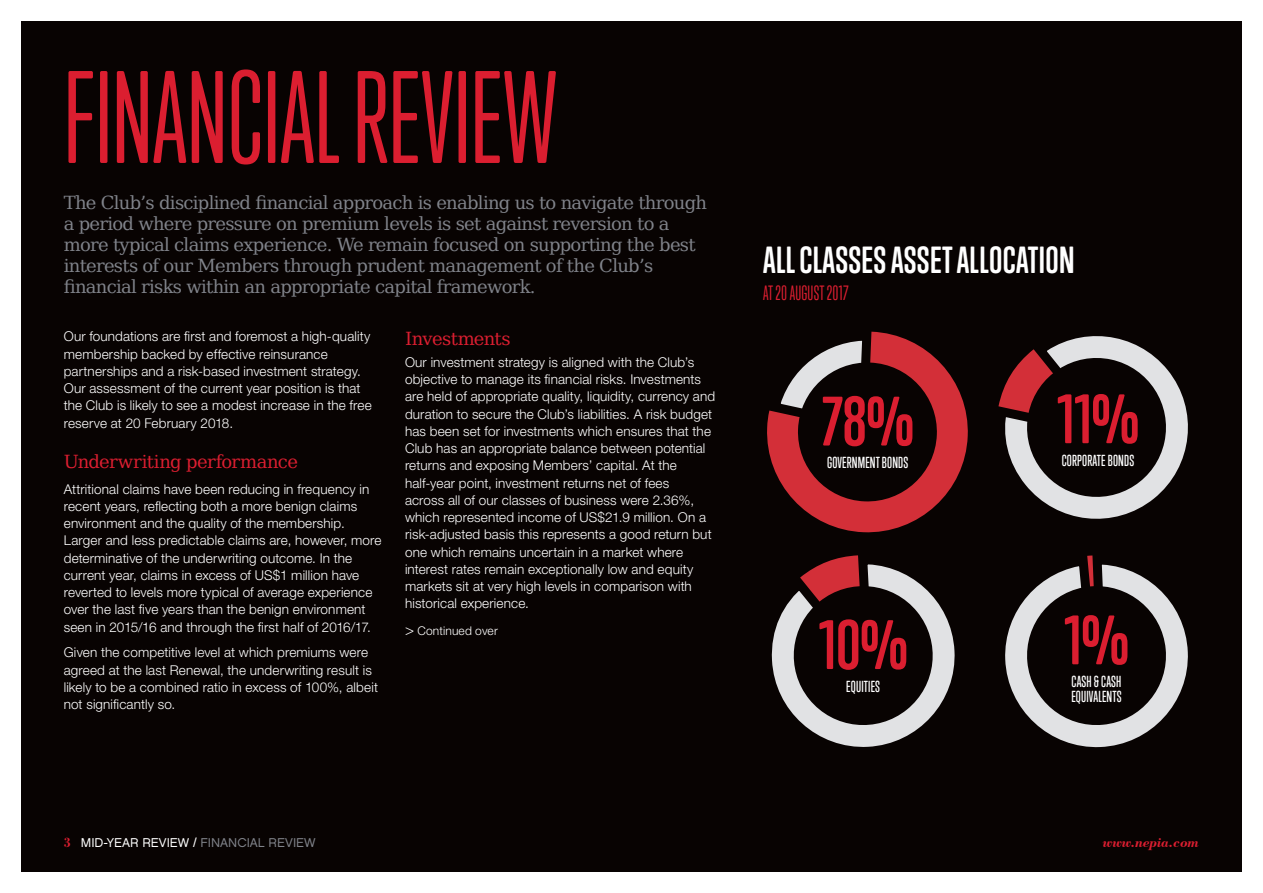
<style>
.page{position:relative;width:1263px;height:893px;background:#fff}
.page>*{position:absolute;margin:0;border:0;box-sizing:border-box;transform-origin:0 0}
.NORTH_-_Title{font:120px "Trump Soft Pro";color:#db1e30}
.NORTH_-_Bar_Chart{font:700 63.75px "Trump Soft Pro";color:#db1e30}
.NORTH_-_Header{font:700 34.5px "Trump Soft Pro";letter-spacing:.01em;color:#fff}
.NORTH_-_Header-2{font:18.9px "Trump Soft Pro";letter-spacing:.01em;color:#db1e30}
.NORTH_-_Body{font:18px/21px "DejaVu Serif";letter-spacing:-.04em;color:#80838a}
.NORTH_-_Body-2{font:18px "DejaVu Serif";letter-spacing:-.035em;color:#db1e30}
.NORTH_-_Sub_Header{font:18px "DejaVu Serif";letter-spacing:-.035em;color:#db1e30}
.NORTH_-_Date{font:500 14.55px/14.5px "Trump Soft Pro";letter-spacing:.01em;color:#fff}
.NORTH_-_Navigation{font:italic 700 14.25px "Bodoni BT";letter-spacing:-.01em;color:#db1e30}
.NORTH_-_Body-3{font:300 13.5px/17.2px "Helvetica Neue LT Std";letter-spacing:.01em;color:#fff}
.NORTH_-_Navigation-2{font:12.75px "Chalet London Nineteen Sixty";color:#fff}
.NORTH_-_Body-4{font:300 12px "Helvetica Neue LT Std";letter-spacing:.015em;color:#fff}
.s1{font-size:15px}
.s2{font-family:"Bodoni Antiqua TOT Dem Bol";font-size:14.25px;color:#db1e30}
.s3{color:#80838a}
</style>
<div class="page">
<div style="left:21px;top:21px;width:1221px;height:851px;background:#080302"></div>
<svg style="left:767px;top:331px;width:201px;height:202px"></svg>
<svg style="left:1045px;top:336px;width:143px;height:183px"></svg>
<svg style="left:998px;top:349px;width:174px;height:154px"></svg>
<svg style="left:771px;top:555px;width:184px;height:192px"></svg>
<svg style="left:1005px;top:555px;width:183px;height:193px"></svg>
<p class="NORTH_-_Title" style="left:64px;top:49px;width:495px">FINANCIAL REVIEW</p>
<p class="NORTH_-_Body" style="left:64px;top:192px;width:645px">The Club’s disciplined financial approach is enabling us to navigate through a period where pressure on premium levels is set against reversion to a more typical claims experience. We remain focused on supporting the best interests of our Members through prudent management of the Club’s financial risks within an appropriate capital framework.</p>
<p class="NORTH_-_Body-3" style="left:64px;top:328px;width:309px">Our foundations are first and foremost a high-quality membership backed by effective reinsurance partnerships and a risk-based investment strategy.<br>Our assessment of the current year position is that the Club is likely to see a modest increase in the free reserve at 20 February 2018.</p>
<p class="NORTH_-_Body-2" style="left:64px;top:448px;width:236px">Underwriting performance</p>
<p class="NORTH_-_Body-3" style="left:64px;top:480px;width:319px">Attritional claims have been reducing in frequency in recent years, reflecting both a more benign claims environment and the quality of the membership.<br>Larger and less predictable claims are, however, more determinative of the underwriting outcome. In the current year, claims in excess of US$1 million have reverted to levels more typical of average experience over the last five years than the benign environment seen in 2015/16 and through the first half of 2016/17.</p>
<p class="NORTH_-_Body-3" style="left:64px;top:644px;width:316px">Given the competitive level at which premiums were agreed at the last Renewal, the underwriting result is likely to be a combined ratio in excess of 100%, albeit not significantly so.</p>
<p class="NORTH_-_Sub_Header" style="left:405px;top:325px;width:107px">Investments</p>
<p class="NORTH_-_Body-3" style="left:405px;top:353px;width:312px">Our investment strategy is aligned with the Club’s objective to manage its financial risks. Investments are held of appropriate quality, liquidity, currency and duration to secure the Club’s liabilities. A risk budget has been set for investments which ensures that the Club has an appropriate balance between potential returns and exposing Members’ capital. At the half-year point, investment returns net of fees<br>across all of our classes of business were 2.36%, which represented income of US$21.9 million. On a risk-adjusted basis this represents a good return but one which remains uncertain in a market where interest rates remain exceptionally low and equity markets sit at very high levels in comparison with historical experience.</p>
<p class="NORTH_-_Body-4" style="left:405px;top:623px;width:94px"><span class="s1">&gt;</span> Continued over</p>
<p class="NORTH_-_Header" style="left:763px;top:239px;width:313px">ALL CLASSES ASSET ALLOCATION</p>
<p class="NORTH_-_Header-2" style="left:763px;top:282px;width:87px">AT 20 AUGUST 2017</p>
<p class="NORTH_-_Bar_Chart" style="left:822px;top:382px;width:94px">78%</p>
<p class="NORTH_-_Date" style="left:827px;top:455px;width:83px">GOVERNMENT BONDS</p>
<p class="NORTH_-_Bar_Chart" style="left:819px;top:606px;width:90px">10%</p>
<p class="NORTH_-_Date" style="left:846px;top:679px;width:35px">EQUITIES</p>
<p class="NORTH_-_Bar_Chart" style="left:1057px;top:380px;width:83px">11%</p>
<p class="NORTH_-_Date" style="left:1062px;top:453px;width:74px">CORPORATE BONDS</p>
<p class="NORTH_-_Bar_Chart" style="left:1064px;top:601px;width:66px">1%</p>
<p class="NORTH_-_Date" style="left:1071px;top:674px;width:52px">CASH &amp; CASH<br>EQUIVALENTS</p>
<p class="NORTH_-_Navigation-2" style="left:64px;top:835px;width:253px"><span class="s2">3</span> MID-YEAR REVIEW / <span class="s3">FINANCIAL REVIEW</span></p>
<p class="NORTH_-_Navigation" style="left:1103px;top:834px;width:97px">www.nepia.com</p>
</div>
